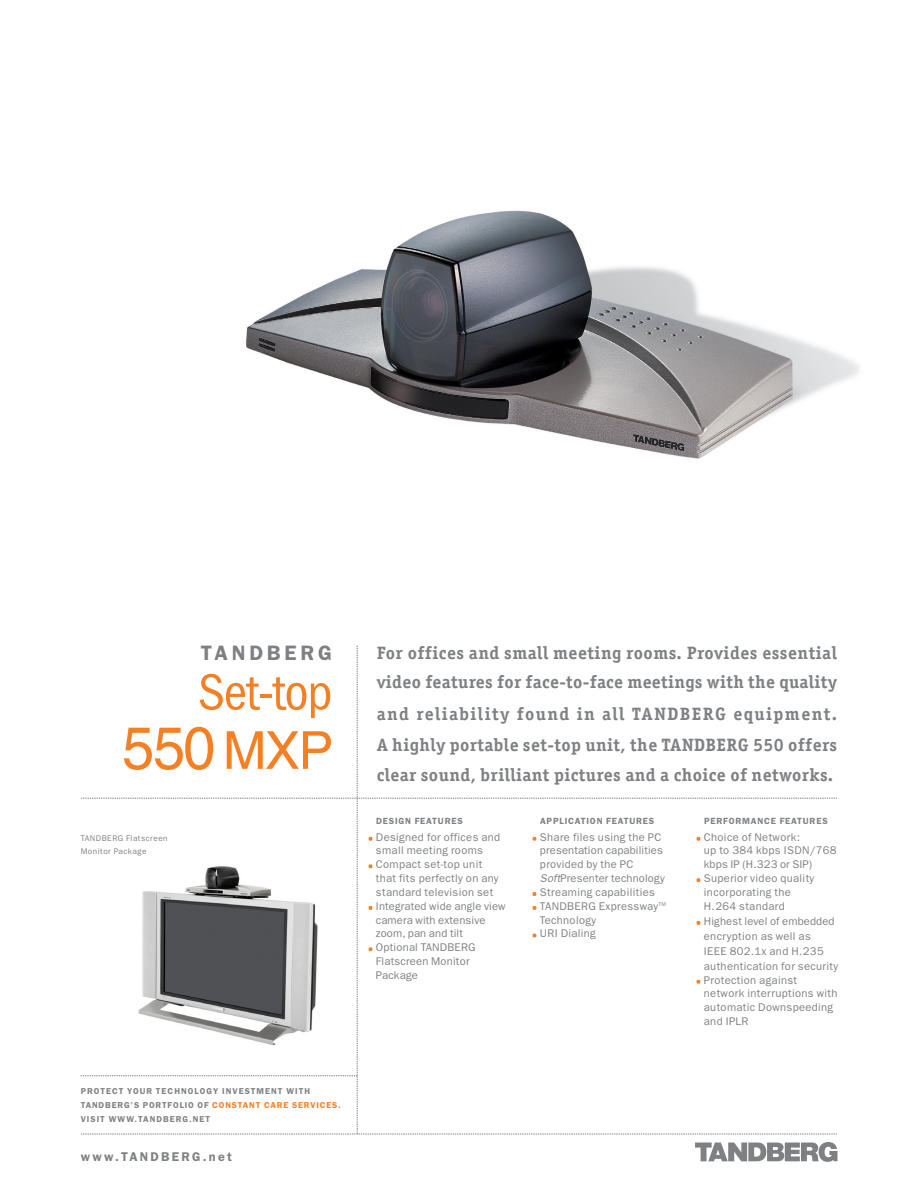
<style>
.page{position:relative;width:918px;height:1188px;background:#fff}
.page>*{position:absolute;margin:0;border:0;box-sizing:border-box;transform-origin:0 0}
.t1{font:59.85px "Helvetica";color:#f48026}
.t2{font:condensed 52.35px "Franklin Gothic";letter-spacing:-.02em;color:#f48026}
.t3{font:600 21px "Franklin Gothic";letter-spacing:.18em;color:#7e8083}
.t4{font:700 18px/30.6px "Officina Serif";letter-spacing:.02em;color:#7e8083}
.t5{font:600 12.75px "Franklin Gothic";letter-spacing:.18em;color:#7e8083}
.t6{font:11.25px/13.8px "Franklin Gothic";letter-spacing:.03em;color:#7e8083}
.t7{font:600 9px "Franklin Gothic";letter-spacing:.09em;color:#7e8083}
.t8{font:600 8.55px/13.8px "Franklin Gothic";letter-spacing:.12em;color:#7e8083}
.t9{font:8.25px/13.8px "Franklin Gothic";letter-spacing:.06em;color:#7e8083}
.s1{font-size:52.35px}
.s2{color:#f48026}
.s3{font-style:italic}
</style>
<div class="page">
<img style="left:246px;top:210px;width:613px;height:249px">
<svg style="left:695px;top:1142px;width:142px;height:20px"></svg>
<svg style="left:81px;top:646px;width:756px;height:489px"></svg>
<h3 class="t3" style="left:201px;top:646px;width:132px">TANDBERG</h3>
<h2 class="t2" style="left:198px;top:674px;width:136px">Set-top</h2>
<h1 class="t1" style="left:122px;top:726px;width:213px">550 <span class="s1">MXP</span></h1>
<p class="t9" style="left:81px;top:832px;width:88px">TANDBERG Flatscreen<br>Monitor Package</p>
<p class="t8" style="left:81px;top:1085px;width:262px">PROTECT YOUR TECHNOLOGY INVESTMENT WITH<br>TANDBERG’S PORTFOLIO OF <span class="s2">CONSTANT CARE SERVICES.<br></span>VISIT WWW.TANDBERG.NET</p>
<p class="t5" style="left:81px;top:1152px;width:153px">www.TANDBERG.net</p>
<h3 class="t4" style="left:377px;top:639px;width:462px;line-height:29.1px">For offices and small meeting rooms. Provides essential video features for face-to-face meetings with the quality</h3>
<h3 class="t4" style="left:377px;top:700px;width:462px;text-align:justify">and reliability found in all TANDBERG equipment.<br>A highly portable set-top unit, the TANDBERG 550 offers clear sound, brilliant pictures and a choice of networks.</h3>
<p class="t7" style="left:376px;top:818px;width:88px">DESIGN FEATURES</p>
<p class="t6" style="left:376px;top:831px;width:131px">Designed for offices and small meeting rooms<br>Compact set-top unit<br>that fits perfectly on any standard television set<br>Integrated wide angle view camera with extensive zoom, pan and tilt<br>Optional TANDBERG<br>Flatscreen Monitor<br>Package</p>
<p class="t7" style="left:540px;top:818px;width:116px">APPLICATION FEATURES</p>
<p class="t6" style="left:540px;top:831px;width:128px">Share files using the PC presentation capabilities provided by the PC<br><span class="s3">Soft</span>Presenter technology<br>Streaming capabilities<br>TANDBERG Expressway<sup>TM<br></sup>Technology<br>URI Dialing</p>
<p class="t7" style="left:704px;top:818px;width:125px">PERFORMANCE FEATURES</p>
<p class="t6" style="left:704px;top:831px;width:134px">Choice of Network:<br>up to 384 kbps ISDN/768 kbps IP (H.323 or SIP)<br>Superior video quality incorporating the<br>H.264 standard</p>
<p class="t6" style="left:704px;top:914px;width:136px;line-height:15px">Highest level of embedded encryption as well as<br>IEEE 802.1x and H.235 authentication for security</p>
<p class="t6" style="left:704px;top:974px;width:135px">Protection against network interruptions with automatic Downspeeding and IPLR</p>
</div>
